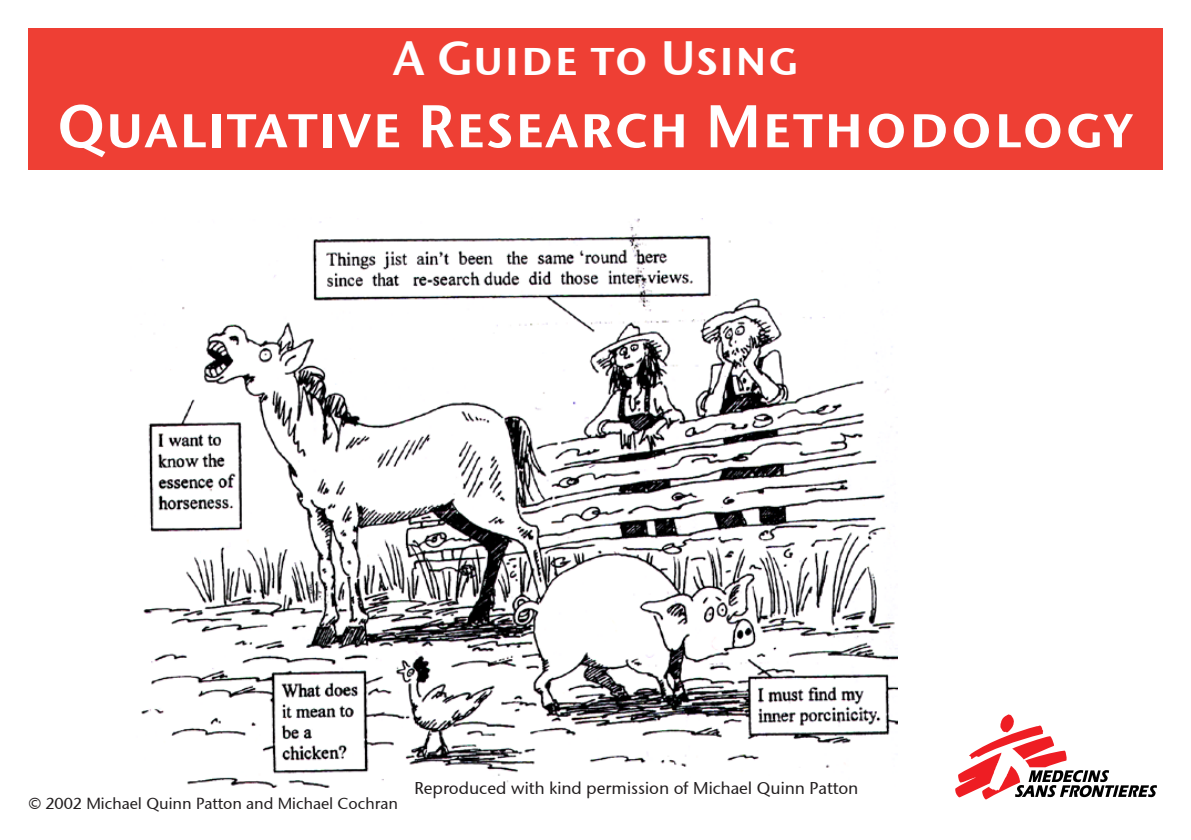
<style>
.page{position:relative;width:1191px;height:840px;background:#fff}
.page>*{position:absolute;margin:0;border:0;box-sizing:border-box;transform-origin:0 0}
.t1{font:60px "Stone Sans Sem SCITCTT Semi";color:#fff}
.t2{font:48px "Stone Sans Sem SCITCTT Semi";color:#fff}
.t3{font:17px "Stone Sans ITCTT Medium";color:#231f20}
.t4{font:16px "Stone Sans ITCTT Medium";color:#231f20}
</style>
<div class="page">
<div style="left:28px;top:29px;width:1134px;height:141px;background:#ee3f34"></div>
<img style="left:130px;top:218px;width:768px;height:569px">
<svg style="left:955px;top:714px;width:202px;height:85px"></svg>
<h2 class="t2" style="left:393px;top:29px;width:407px">A Guide to Using</h2>
<h1 class="t1" style="left:57px;top:89px;width:1077px">Qualitative Research Methodology</h1>
<p class="t4" style="left:28px;top:793px;width:371px">© 2002 Michael Quinn Patton and Michael Cochran</p>
<p class="t3" style="left:414px;top:777px;width:445px">Reproduced with kind permission of Michael Quinn Patton</p>
</div>
